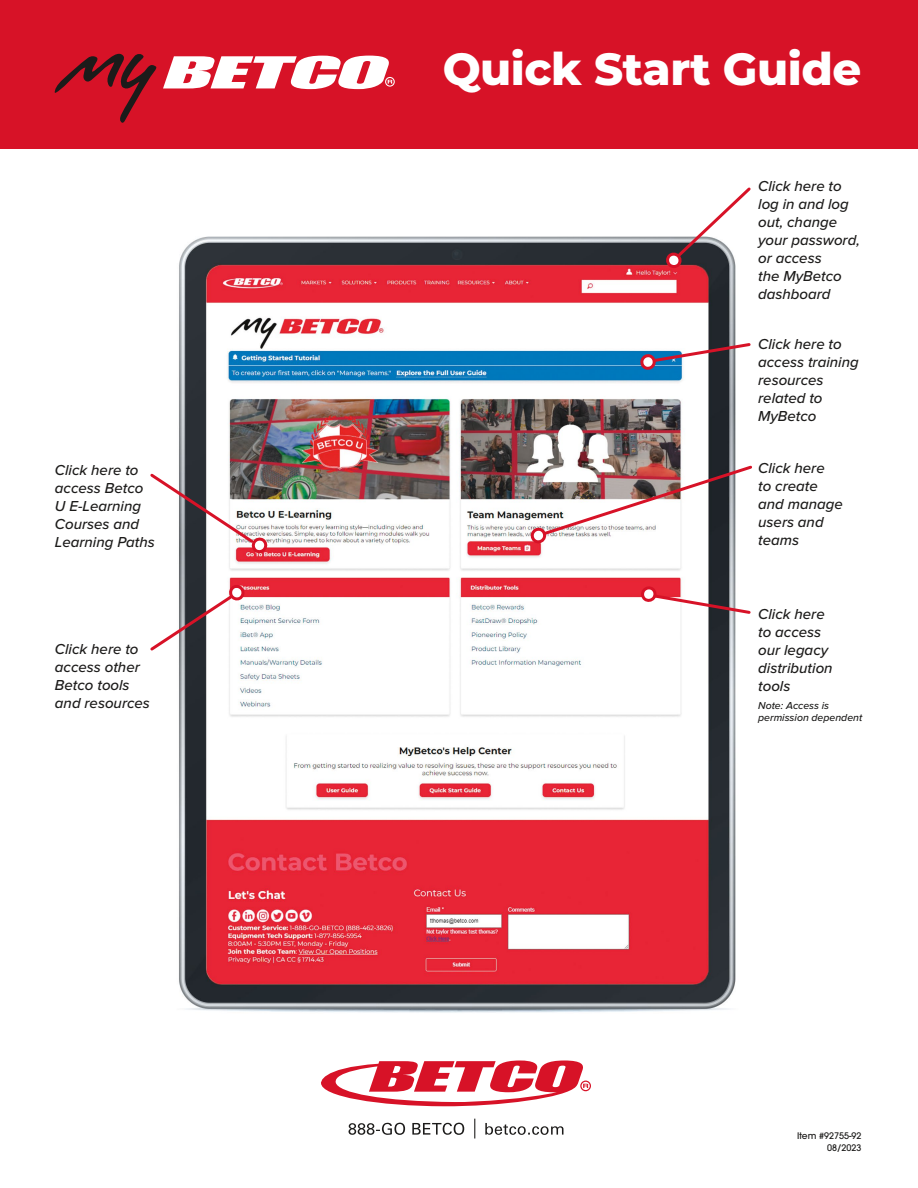
<style>
.page{position:relative;width:918px;height:1188px;background:#fff}
.page>*{position:absolute;margin:0;border:0;box-sizing:border-box;transform-origin:0 0}
.t1{font:800 45px "Montserrat";letter-spacing:-.01em;color:#fff}
.t2{font:italic 500 15px/18px "Proxima Nova";color:#1c1b1a}
.t3{font:italic 500 10.5px/12px "Proxima Nova";color:#1c1b1a}
.t4{font:500 9px/12px "ITC Avant Garde Pro";color:#1c1b1a;text-align:right}
</style>
<div class="page">
<div style="left:0;top:0;width:918px;height:148px;background:#d71227"></div>
<svg style="left:54px;top:53px;width:103px;height:70px"></svg>
<svg style="left:163px;top:56px;width:232px;height:33px"></svg>
<img style="left:179px;top:236px;width:557px;height:777px">
<svg style="left:150px;top:471px;width:121px;height:84px"></svg>
<svg style="left:665px;top:187px;width:86px;height:84px"></svg>
<svg style="left:637px;top:341px;width:114px;height:32px"></svg>
<img style="left:528px;top:463px;width:224px;height:83px">
<svg style="left:638px;top:585px;width:113px;height:31px"></svg>
<svg style="left:150px;top:583px;width:94px;height:70px"></svg>
<svg style="left:349px;top:1119px;width:214px;height:20px"></svg>
<svg style="left:321px;top:1060px;width:270px;height:46px"></svg>
<p class="t2" style="left:55px;top:461px;width:101px">Click here to access Betco<br>U E-Learning<br>Courses and<br>Learning Paths</p>
<p class="t2" style="left:55px;top:640px;width:96px">Click here to access other<br>Betco tools and resources</p>
<h1 class="t1" style="left:443px;top:36px;width:420px">Quick Start Guide</h1>
<p class="t2" style="left:758px;top:178px;width:103px">Click here to log in and log out, change your password, or access<br>the MyBetco dashboard</p>
<p class="t2" style="left:758px;top:335px;width:102px">Click here to access training resources related to<br>MyBetco</p>
<p class="t2" style="left:758px;top:460px;width:86px">Click here<br>to create and manage users and teams</p>
<p class="t2" style="left:758px;top:605px;width:76px">Click here to access our legacy distribution tools</p>
<p class="t3" style="left:758px;top:700px;width:106px">Note: Access is permission dependent</p>
<p class="t4" style="left:797px;top:1130px;width:66px">Item #92755-92<br>08/2023</p>
</div>
